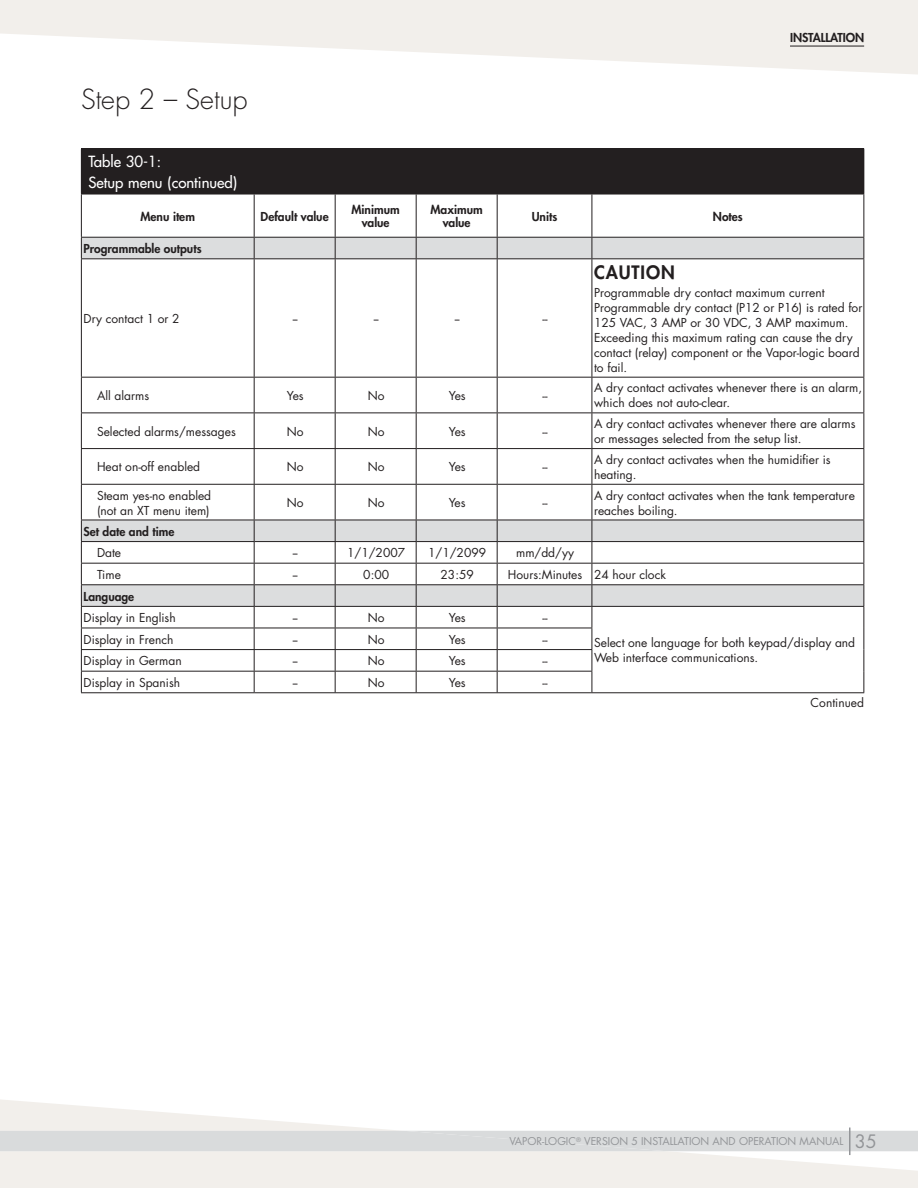
<style>
.page{position:relative;width:918px;height:1188px;background:#fff}
.page>*{position:absolute;margin:0;border:0;box-sizing:border-box;transform-origin:0 0}
.t1{font:300 27px "Futura Std";color:#231f20}
.t2{font:800 18px "Futura Std";letter-spacing:.05em;color:#231f20}
.t3{font:18px "Futura Std";color:#939598}
.t4{font:500 15px/20.7px "Futura Std";color:#fff}
.t5{font:12px/15px "Futura Std";color:#231f20}
.t6{font:800 12px/13.5px "Futura Std";color:#231f20;text-align:center}
.t7{font:10.5px "Futura Std";color:#939598}
</style>
<div class="page">
<svg style="left:0;top:0;width:918px;height:74px;fill:#f2efeb"></svg>
<svg style="left:0;top:1099px;width:918px;height:89px;fill:#f2efeb"></svg>
<div style="left:0;top:1131px;width:918px;height:20px;background:#d9dbdc"></div>
<hr style="left:849px;top:1128px;width:2px;height:27px;background:#939598">
<div style="left:81px;top:149px;width:783px;height:45px;background:#231f20"></div>
<svg style="left:82px;top:259px;width:781px;height:261px"></svg>
<hr style="left:335px;top:259px;width:1px;height:118px;background:#231f20">
<hr style="left:416px;top:259px;width:1px;height:118px;background:#231f20">
<hr style="left:497px;top:259px;width:1px;height:118px;background:#231f20">
<hr style="left:81px;top:377px;width:335px;height:1px;background:#231f20">
<hr style="left:335px;top:378px;width:1px;height:34px;background:#231f20">
<hr style="left:416px;top:377px;width:81px;height:1px;background:#231f20">
<hr style="left:416px;top:378px;width:1px;height:34px;background:#231f20">
<hr style="left:497px;top:377px;width:95px;height:1px;background:#231f20">
<hr style="left:497px;top:378px;width:1px;height:34px;background:#231f20">
<hr style="left:592px;top:377px;width:272px;height:1px;background:#231f20">
<hr style="left:81px;top:412px;width:335px;height:1px;background:#231f20">
<hr style="left:335px;top:413px;width:1px;height:35px;background:#231f20">
<hr style="left:416px;top:412px;width:81px;height:1px;background:#231f20">
<hr style="left:416px;top:413px;width:1px;height:35px;background:#231f20">
<hr style="left:497px;top:412px;width:95px;height:1px;background:#231f20">
<hr style="left:497px;top:413px;width:1px;height:35px;background:#231f20">
<hr style="left:592px;top:412px;width:272px;height:1px;background:#231f20">
<hr style="left:81px;top:448px;width:335px;height:1px;background:#231f20">
<hr style="left:335px;top:449px;width:1px;height:35px;background:#231f20">
<hr style="left:416px;top:448px;width:81px;height:1px;background:#231f20">
<hr style="left:416px;top:449px;width:1px;height:35px;background:#231f20">
<hr style="left:497px;top:448px;width:95px;height:1px;background:#231f20">
<hr style="left:497px;top:449px;width:1px;height:35px;background:#231f20">
<hr style="left:592px;top:448px;width:272px;height:1px;background:#231f20">
<hr style="left:81px;top:484px;width:335px;height:1px;background:#231f20">
<hr style="left:335px;top:485px;width:1px;height:35px;background:#231f20">
<hr style="left:416px;top:484px;width:81px;height:1px;background:#231f20">
<hr style="left:416px;top:485px;width:1px;height:35px;background:#231f20">
<hr style="left:497px;top:484px;width:95px;height:1px;background:#231f20">
<hr style="left:497px;top:485px;width:1px;height:35px;background:#231f20">
<hr style="left:592px;top:484px;width:272px;height:1px;background:#231f20">
<hr style="left:81px;top:148px;width:173px;height:1px;background:#231f20">
<hr style="left:254px;top:148px;width:610px;height:1px;background:#231f20">
<hr style="left:592px;top:258px;width:272px;height:1px;background:#231f20">
<hr style="left:863px;top:259px;width:1px;height:118px;background:#231f20">
<hr style="left:863px;top:378px;width:1px;height:34px;background:#231f20">
<hr style="left:863px;top:413px;width:1px;height:35px;background:#231f20">
<hr style="left:863px;top:449px;width:1px;height:35px;background:#231f20">
<hr style="left:863px;top:485px;width:1px;height:35px;background:#231f20">
<hr style="left:592px;top:692px;width:272px;height:1px;background:#231f20">
<hr style="left:254px;top:258px;width:338px;height:1px;background:#231f20">
<hr style="left:592px;top:259px;width:1px;height:118px;background:#231f20">
<hr style="left:592px;top:378px;width:1px;height:34px;background:#231f20">
<hr style="left:592px;top:413px;width:1px;height:35px;background:#231f20">
<hr style="left:592px;top:449px;width:1px;height:35px;background:#231f20">
<hr style="left:592px;top:485px;width:1px;height:35px;background:#231f20">
<hr style="left:254px;top:692px;width:338px;height:1px;background:#231f20">
<hr style="left:81px;top:259px;width:1px;height:118px;background:#231f20">
<hr style="left:254px;top:259px;width:1px;height:118px;background:#231f20">
<hr style="left:81px;top:378px;width:1px;height:34px;background:#231f20">
<hr style="left:254px;top:378px;width:1px;height:34px;background:#231f20">
<hr style="left:81px;top:413px;width:1px;height:35px;background:#231f20">
<hr style="left:254px;top:413px;width:1px;height:35px;background:#231f20">
<hr style="left:81px;top:449px;width:1px;height:35px;background:#231f20">
<hr style="left:254px;top:449px;width:1px;height:35px;background:#231f20">
<hr style="left:81px;top:485px;width:1px;height:35px;background:#231f20">
<hr style="left:254px;top:485px;width:1px;height:35px;background:#231f20">
<hr style="left:81px;top:692px;width:173px;height:1px;background:#231f20">
<svg style="left:81px;top:520px;width:783px;height:172px"></svg>
<hr style="left:81px;top:541px;width:173px;height:1px;background:#231f20">
<svg style="left:81px;top:194px;width:784px;height:64px"></svg>
<hr style="left:81px;top:258px;width:173px;height:1px;background:#231f20">
<hr style="left:790px;top:46px;width:74px;height:1px;background:#231f20">
<h1 class="t1" style="left:81px;top:86px;width:168px">Step 2 – Setup</h1>
<p class="t4" style="left:89px;top:152px;width:150px">Table 30-1:<br>Setup menu (continued)</p>
<p class="t6" style="left:141px;top:210px;width:56px">Menu item</p>
<p class="t6" style="left:261px;top:210px;width:70px">Default value</p>
<p class="t6" style="left:352px;top:203px;width:50px">Minimum value</p>
<p class="t6" style="left:431px;top:203px;width:54px">Maximum value</p>
<p class="t6" style="left:532px;top:210px;width:27px">Units</p>
<p class="t6" style="left:713px;top:210px;width:31px">Notes</p>
<p class="t6" style="left:84px;top:243px;width:120px">Programmable outputs</p>
<p class="t6" style="left:790px;top:32px;width:76px">INSTALLATION</p>
<p class="t5" style="left:84px;top:312px;width:98px">Dry contact 1 or 2</p>
<p class="t5" style="left:293px;top:312px;width:6px">--</p>
<p class="t5" style="left:374px;top:312px;width:6px">--</p>
<p class="t5" style="left:455px;top:312px;width:6px">--</p>
<p class="t5" style="left:543px;top:312px;width:6px">--</p>
<p class="t5" style="left:97px;top:389px;width:54px">All alarms</p>
<p class="t5" style="left:287px;top:389px;width:18px">Yes</p>
<p class="t5" style="left:368px;top:389px;width:18px">No</p>
<p class="t5" style="left:449px;top:389px;width:18px">Yes</p>
<p class="t5" style="left:543px;top:389px;width:6px">--</p>
<p class="t5" style="left:97px;top:425px;width:140px">Selected alarms/messages</p>
<p class="t5" style="left:287px;top:425px;width:18px">No</p>
<p class="t5" style="left:368px;top:425px;width:18px">No</p>
<p class="t5" style="left:449px;top:425px;width:18px">Yes</p>
<p class="t5" style="left:543px;top:425px;width:6px">--</p>
<p class="t5" style="left:97px;top:460px;width:105px">Heat on-off enabled</p>
<p class="t5" style="left:287px;top:460px;width:18px">No</p>
<p class="t5" style="left:368px;top:460px;width:18px">No</p>
<p class="t5" style="left:449px;top:460px;width:18px">Yes</p>
<p class="t5" style="left:543px;top:460px;width:6px">--</p>
<p class="t5" style="left:97px;top:488px;width:116px">Steam yes-no enabled (not an XT menu item)</p>
<p class="t5" style="left:287px;top:496px;width:18px">No</p>
<p class="t5" style="left:368px;top:496px;width:18px">No</p>
<p class="t5" style="left:449px;top:496px;width:18px">Yes</p>
<p class="t5" style="left:543px;top:496px;width:6px">--</p>
<h2 class="t2" style="left:594px;top:264px;width:82px">CAUTION</h2>
<p class="t5" style="left:594px;top:286px;width:270px">Programmable dry contact maximum current Programmable dry contact (P12 or P16) is rated for 125 VAC, 3 AMP or 30 VDC, 3 AMP maximum.<br>Exceeding this maximum rating can cause the dry contact (relay) component or the Vapor-logic board to fail.</p>
<p class="t5" style="left:594px;top:381px;width:270px">A dry contact activates whenever there is an alarm, which does not auto-clear.</p>
<p class="t5" style="left:594px;top:417px;width:263px">A dry contact activates whenever there are alarms or messages selected from the setup list.</p>
<p class="t5" style="left:594px;top:453px;width:238px">A dry contact activates when the humidifier is heating.</p>
<p class="t5" style="left:594px;top:488px;width:262px">A dry contact activates when the tank temperature reaches boiling.</p>
<p class="t6" style="left:84px;top:525px;width:92px">Set date and time</p>
<p class="t5" style="left:97px;top:546px;width:26px">Date</p>
<p class="t5" style="left:293px;top:546px;width:6px">--</p>
<p class="t5" style="left:347px;top:546px;width:60px">1/1/2007</p>
<p class="t5" style="left:428px;top:546px;width:60px">1/1/2099</p>
<p class="t5" style="left:516px;top:546px;width:59px">mm/dd/yy</p>
<p class="t5" style="left:97px;top:568px;width:25px">Time</p>
<p class="t5" style="left:293px;top:568px;width:6px">--</p>
<p class="t5" style="left:363px;top:568px;width:27px">0:00</p>
<p class="t5" style="left:441px;top:568px;width:35px">23:59</p>
<p class="t5" style="left:508px;top:568px;width:160px">Hours:Minutes 24 hour clock</p>
<p class="t6" style="left:84px;top:590px;width:52px">Language</p>
<p class="t5" style="left:84px;top:611px;width:94px">Display in English</p>
<p class="t5" style="left:293px;top:611px;width:6px">--</p>
<p class="t5" style="left:368px;top:611px;width:18px">No</p>
<p class="t5" style="left:449px;top:611px;width:18px">Yes</p>
<p class="t5" style="left:543px;top:611px;width:6px">--</p>
<p class="t5" style="left:594px;top:636px;width:263px">Select one language for both keypad/display and<br>Web interface communications.</p>
<p class="t5" style="left:84px;top:633px;width:91px">Display in French</p>
<p class="t5" style="left:293px;top:633px;width:6px">--</p>
<p class="t5" style="left:368px;top:633px;width:18px">No</p>
<p class="t5" style="left:449px;top:633px;width:18px">Yes</p>
<p class="t5" style="left:543px;top:633px;width:6px">--</p>
<p class="t5" style="left:84px;top:654px;width:100px">Display in German</p>
<p class="t5" style="left:293px;top:654px;width:6px">--</p>
<p class="t5" style="left:368px;top:654px;width:18px">No</p>
<p class="t5" style="left:449px;top:654px;width:18px">Yes</p>
<p class="t5" style="left:543px;top:654px;width:6px">--</p>
<p class="t5" style="left:84px;top:676px;width:98px">Display in Spanish</p>
<p class="t5" style="left:293px;top:676px;width:6px">--</p>
<p class="t5" style="left:368px;top:676px;width:18px">No</p>
<p class="t5" style="left:449px;top:676px;width:18px">Yes</p>
<p class="t5" style="left:543px;top:676px;width:6px">--</p>
<p class="t5" style="left:811px;top:696px;width:55px">Continued</p>
<p class="t7" style="left:509px;top:1136px;width:336px">VAPOR-LOGIC<sup>®</sup> VERSION 5 INSTALLATION AND OPERATION MANUAL</p>
<h2 class="t3" style="left:855px;top:1133px;width:24px">35</h2>
</div>
